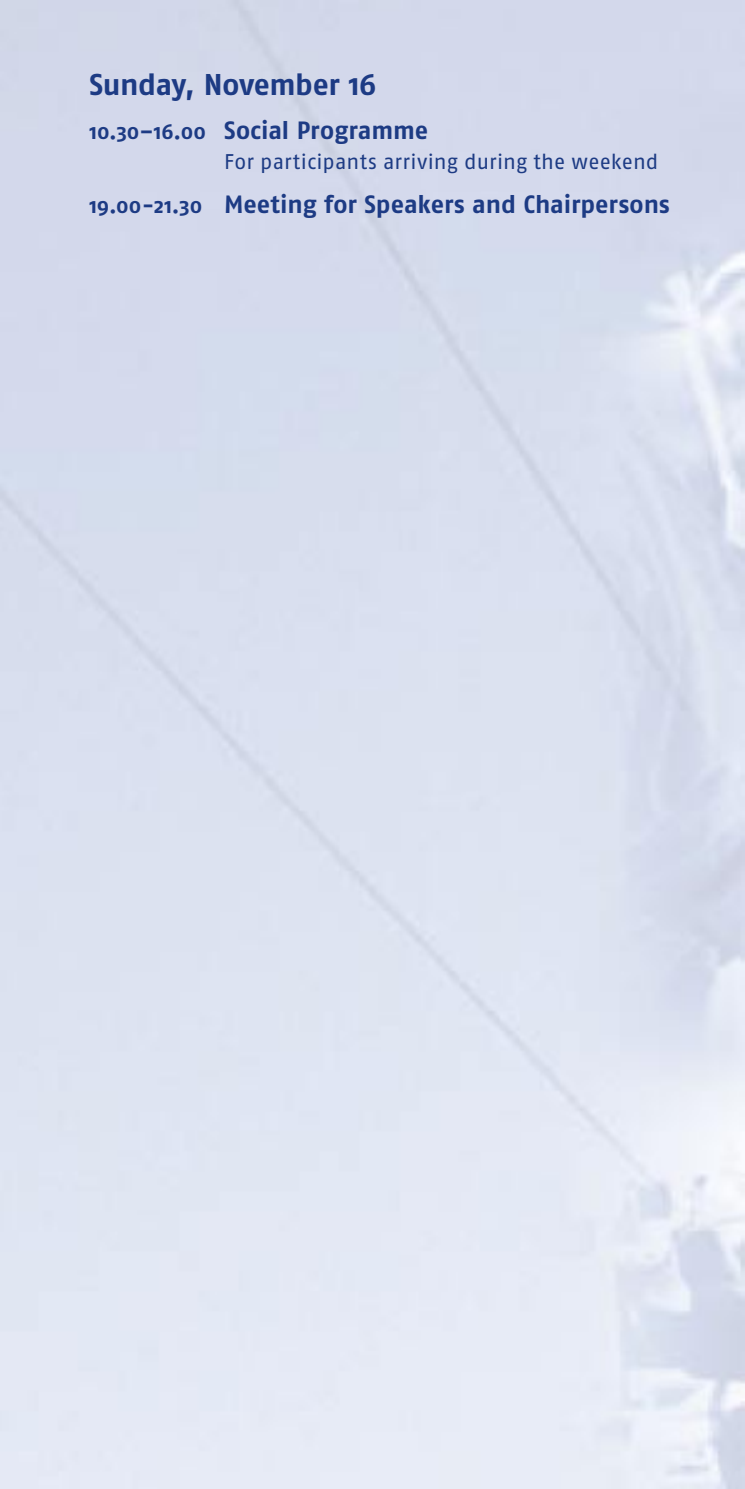
<style>
.page{position:relative;width:745px;height:1489px;background:#fff}
.page>*{position:absolute;margin:0;border:0;box-sizing:border-box;transform-origin:0 0}
.t1{font:700 30px "Fago No";letter-spacing:-.015em;color:#1d3b84}
.t2{font:700 25px "Fago No";letter-spacing:-.005em;color:#1d3b84}
.t3{font:21.25px "Fago No";letter-spacing:.005em;color:#1d3b84}
.s1{font-size:21.25px}
</style>
<div class="page">
<p class="t1" style="left:89px;top:66px;width:288px">Sunday, November 16</p>
<p class="t2" style="left:89px;top:115px;width:340px"><span class="s1">10.30–16.00</span> Social Programme</p>
<p class="t3" style="left:224px;top:149px;width:435px">For participants arriving during the weekend</p>
<p class="t2" style="left:89px;top:190px;width:581px"><span class="s1">19.00-21.30</span> Meeting for Speakers and Chairpersons</p>
</div>
